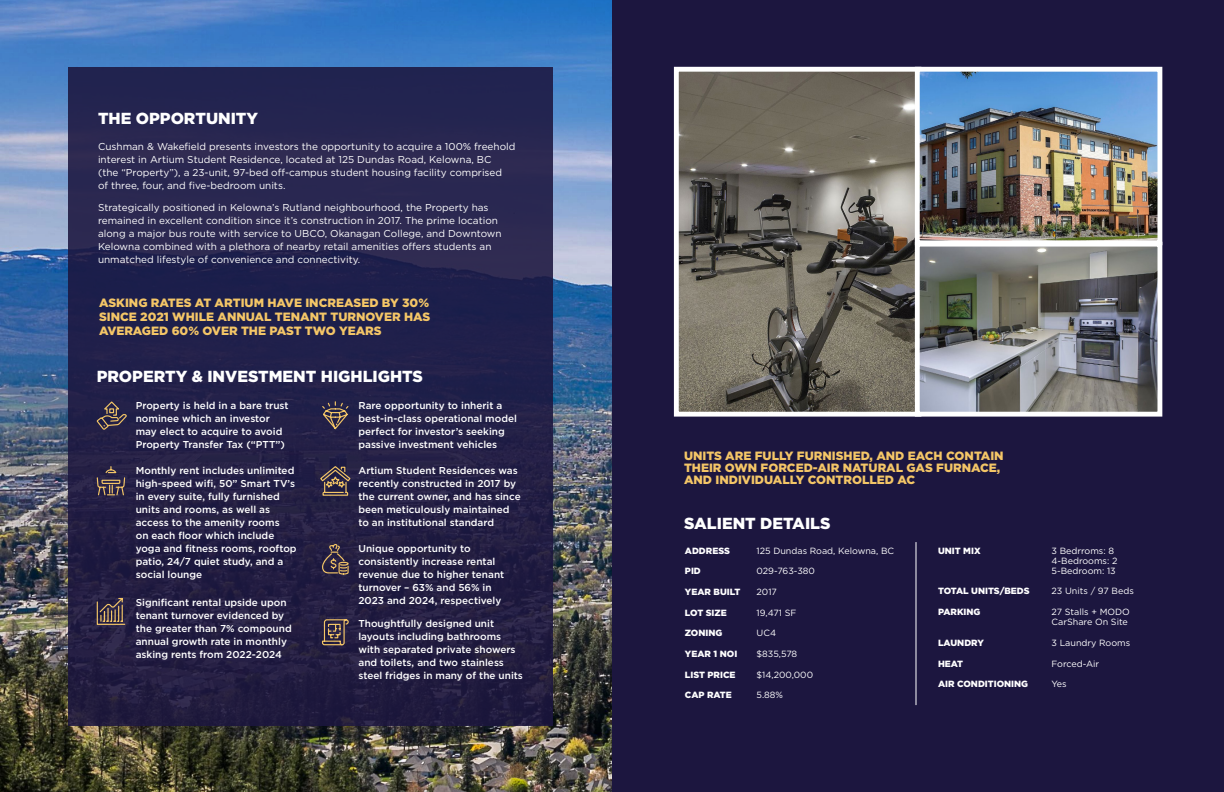
<style>
.page{position:relative;width:1224px;height:792px;background:#fff}
.page>*{position:absolute;margin:0;border:0;box-sizing:border-box;transform-origin:0 0}
.t1{font:900 16px "Gotham";color:#fff}
.t2{font:900 12px/12px "Gotham";color:#f4c667}
.t3{font:500 10px/13px "Gotham";color:#fff}
.t4{font:10px/13px "Gotham";color:#fff}
.t5{font:9px/10px "Gotham";color:#fff}
.t6{font:900 9px "Gotham";color:#fff}
</style>
<div class="page">
<div style="left:612px;top:0;width:612px;height:792px;background:#1c163f"></div>
<img style="left:0;top:394px;width:612px;height:398px">
<svg style="left:0;top:0;width:612px;height:394px;background:#5383c0"></svg>
<div style="left:68px;top:67px;width:484px;height:659px;background:linear-gradient(to right,#242149,#242149)"></div>
<svg style="left:673px;top:66px;width:239px;height:351px;background:#736f65"></svg>
<img style="left:912px;top:66px;width:251px;height:173px">
<img style="left:912px;top:239px;width:251px;height:178px">
<hr style="left:916px;top:542px;width:1px;height:163px;background:#fff">
<svg style="left:96px;top:400px;width:32px;height:31px"></svg>
<svg style="left:96px;top:597px;width:30px;height:29px"></svg>
<svg style="left:96px;top:465px;width:30px;height:31px"></svg>
<svg style="left:321px;top:544px;width:28px;height:31px"></svg>
<svg style="left:321px;top:401px;width:29px;height:35px"></svg>
<svg style="left:319px;top:460px;width:33px;height:40px"></svg>
<svg style="left:321px;top:619px;width:28px;height:27px"></svg>
<h1 class="t1" style="left:98px;top:107px;width:162px">THE OPPORTUNITY</h1>
<p class="t4" style="left:98px;top:140px;width:419px">Cushman &amp; Wakefield presents investors the opportunity to acquire a 100% freehold interest in Artium Student Residence, located at 125 Dundas Road, Kelowna, BC<br>(the “Property”), a 23-unit, 97-bed off-campus student housing facility comprised<br>of three, four, and five-bedroom units.</p>
<p class="t4" style="left:98px;top:201px;width:405px">Strategically positioned in Kelowna’s Rutland neighbourhood, the Property has remained in excellent condition since it’s construction in 2017. The prime location along a major bus route with service to UBCO, Okanagan College, and Downtown Kelowna combined with a plethora of nearby retail amenities offers students an unmatched lifestyle of convenience and connectivity.</p>
<p class="t2" style="left:99px;top:295px;width:333px;line-height:14px;text-align:justify">ASKING RATES AT ARTIUM HAVE INCREASED BY 30% SINCE 2021 WHILE ANNUAL TENANT TURNOVER HAS AVERAGED 60% OVER THE PAST TWO YEARS</p>
<h1 class="t1" style="left:97px;top:366px;width:328px">PROPERTY &amp; INVESTMENT HIGHLIGHTS</h1>
<p class="t3" style="left:136px;top:399px;width:154px">Property is held in a bare trust nominee which an investor may elect to acquire to avoid<br>Property Transfer Tax (“PTT”)</p>
<p class="t3" style="left:136px;top:464px;width:162px">Monthly rent includes unlimited high-speed wifi, 50” Smart TV’s in every suite, fully furnished units and rooms, as well as access to the amenity rooms<br>on each floor which include yoga and fitness rooms, rooftop patio, 24/7 quiet study, and a social lounge</p>
<p class="t3" style="left:136px;top:596px;width:157px">Significant rental upside upon tenant turnover evidenced by the greater than 7% compound annual growth rate in monthly asking rents from 2022-2024</p>
<p class="t3" style="left:358px;top:399px;width:160px">Rare opportunity to inherit a best-in-class operational model perfect for investor’s seeking passive investment vehicles</p>
<p class="t3" style="left:358px;top:464px;width:164px">Artium Student Residences was recently constructed in 2017 by the current owner, and has since been meticulously maintained to an institutional standard</p>
<p class="t3" style="left:358px;top:542px;width:147px">Unique opportunity to consistently increase rental revenue due to higher tenant turnover – 63% and 56% in<br>2023 and 2024, respectively</p>
<p class="t3" style="left:358px;top:617px;width:166px">Thoughtfully designed unit layouts including bathrooms with separated private showers and toilets, and two stainless steel fridges in many of the units</p>
<p class="t2" style="left:684px;top:450px;width:321px">UNITS ARE FULLY FURNISHED, AND EACH CONTAIN<br>THEIR OWN FORCED-AIR NATURAL GAS FURNACE,<br>AND INDIVIDUALLY CONTROLLED AC</p>
<h1 class="t1" style="left:684px;top:512px;width:148px">SALIENT DETAILS</h1>
<p class="t6" style="left:685px;top:544px;width:47px">ADDRESS</p>
<p class="t5" style="left:757px;top:545px;width:139px">125 Dundas Road, Kelowna, BC</p>
<p class="t6" style="left:685px;top:565px;width:17px">PID</p>
<p class="t5" style="left:757px;top:566px;width:60px">029-763-380</p>
<p class="t6" style="left:685px;top:586px;width:57px">YEAR BUILT</p>
<p class="t5" style="left:757px;top:587px;width:22px">2017</p>
<p class="t6" style="left:685px;top:606px;width:43px">LOT SIZE</p>
<p class="t5" style="left:757px;top:607px;width:41px">19,471 SF</p>
<p class="t6" style="left:685px;top:627px;width:39px">ZONING</p>
<p class="t5" style="left:757px;top:628px;width:21px">UC4</p>
<p class="t6" style="left:685px;top:648px;width:54px">YEAR 1 NOI</p>
<p class="t5" style="left:757px;top:649px;width:42px">$835,578</p>
<p class="t6" style="left:685px;top:668px;width:52px">LIST PRICE</p>
<p class="t5" style="left:757px;top:669px;width:58px">$14,200,000</p>
<p class="t6" style="left:685px;top:689px;width:48px">CAP RATE</p>
<p class="t5" style="left:757px;top:690px;width:28px">5.88%</p>
<p class="t6" style="left:938px;top:544px;width:44px">UNIT MIX</p>
<p class="t5" style="left:1052px;top:545px;width:67px">3 Bedrroms: 8<br>4-Bedrooms: 2<br>5-Bedroom: 13</p>
<p class="t6" style="left:938px;top:585px;width:93px">TOTAL UNITS/BEDS</p>
<p class="t5" style="left:1052px;top:586px;width:84px">23 Units / 97 Beds</p>
<p class="t6" style="left:938px;top:606px;width:44px">PARKING</p>
<p class="t5" style="left:1052px;top:607px;width:80px">27 Stalls + MODO<br>CarShare On Site</p>
<p class="t6" style="left:938px;top:636px;width:47px">LAUNDRY</p>
<p class="t5" style="left:1052px;top:638px;width:80px">3 Laundry Rooms</p>
<p class="t6" style="left:938px;top:657px;width:27px">HEAT</p>
<p class="t5" style="left:1052px;top:658px;width:49px">Forced-Air</p>
<p class="t6" style="left:938px;top:678px;width:92px">AIR CONDITIONING</p>
<p class="t5" style="left:1052px;top:679px;width:17px">Yes</p>
</div>
